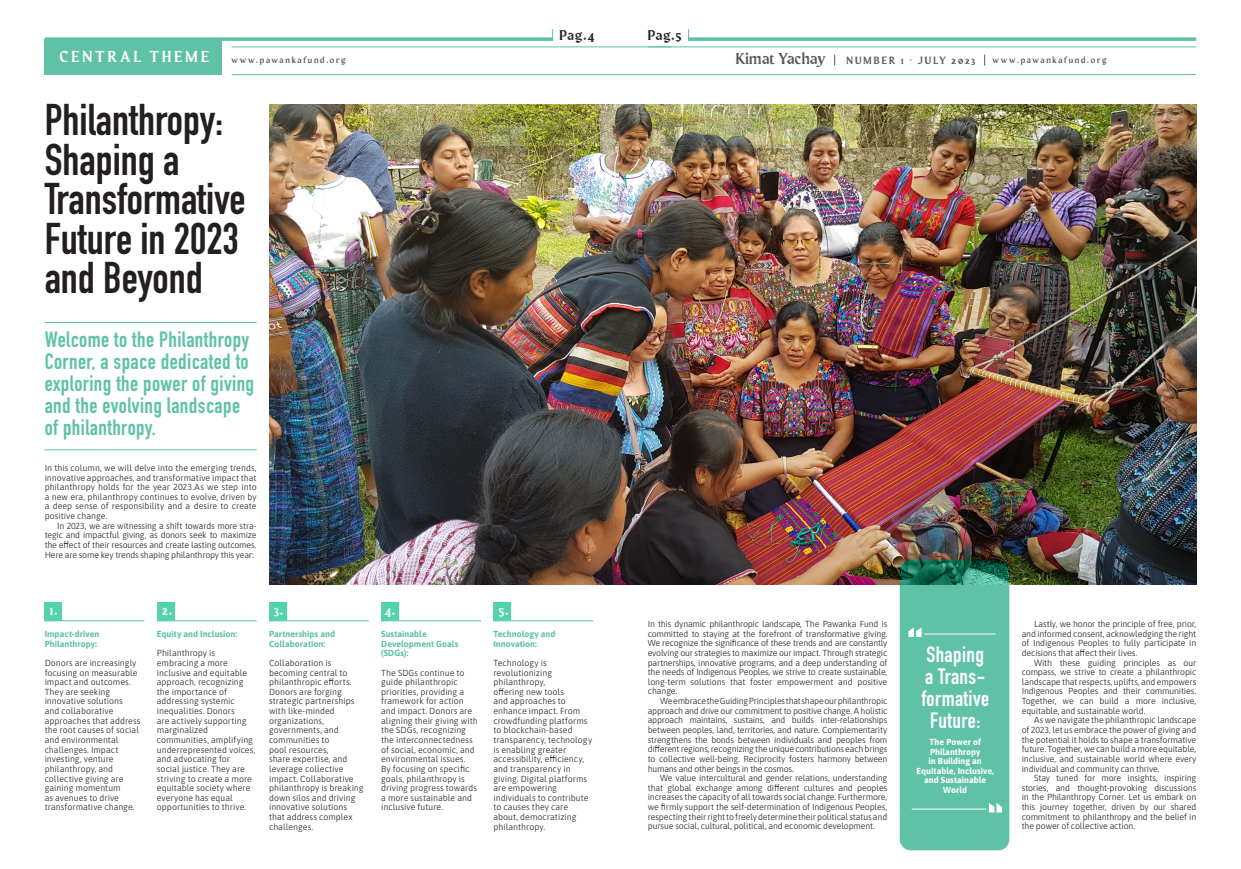
<style>
.page{position:relative;width:1241px;height:869px;background:#fff}
.page>*{position:absolute;margin:0;border:0;box-sizing:border-box;transform-origin:0 0}
.t1{font:700 54.69px "DIN Condensed";color:#fff}
.t2{font:700 43.75px/39.4px "DIN Condensed";color:#231f20}
.t3{font:700 21.88px/21.9px "DIN Condensed";letter-spacing:.02em;color:#5fc2a6}
.t4{font:700 21.88px/21.9px "DIN Condensed";letter-spacing:.02em;color:#fff;text-align:center}
.t5{font:15.84px "Maragsa Display";letter-spacing:.2em;color:#fff}
.t6{font:15.75px "Maragsa Display";letter-spacing:.025em;color:#57585a}
.t7{font:14px "Maragsa Display";color:#fff}
.t8{font:14px "Maragsa Display";letter-spacing:.06em;color:#231f20}
.t9{font:10.5px "Maragsa Display";letter-spacing:.2em;color:#57585a}
.t10{font:8.75px/9.6px "Asap";color:#231f20;text-align:justify}
.t11{font:8.75px/9.6px "Asap";letter-spacing:.005em;color:#5fc2a6}
.t12{font:8.75px/9.6px "Asap";letter-spacing:.005em;color:#fff;text-align:center}
.t13{font:8.75px "Maragsa Display";letter-spacing:.195em;color:#57585a}
</style>
<div class="page">
<div style="left:45px;top:39px;width:177px;height:36px;background:#5fc2a6"></div>
<hr style="left:45px;top:620px;width:99px;height:1px;background:#5fc2a6">
<hr style="left:157px;top:620px;width:99px;height:1px;background:#5fc2a6">
<hr style="left:269px;top:620px;width:100px;height:1px;background:#5fc2a6">
<hr style="left:381px;top:620px;width:100px;height:1px;background:#5fc2a6">
<hr style="left:493px;top:620px;width:100px;height:1px;background:#5fc2a6">
<div style="left:45px;top:602px;width:17px;height:18px;background:#52d3ac"></div>
<div style="left:157px;top:602px;width:17px;height:18px;background:#52d3ac"></div>
<div style="left:269px;top:602px;width:17px;height:18px;background:#52d3ac"></div>
<div style="left:381px;top:602px;width:18px;height:18px;background:#52d3ac"></div>
<div style="left:493px;top:602px;width:18px;height:18px;background:#52d3ac"></div>
<hr style="left:45px;top:322px;width:211px;height:1px;background:#5fc2a6">
<hr style="left:45px;top:449px;width:211px;height:1px;background:#5fc2a6">
<img style="left:269px;top:104px;width:927px;height:480px">
<div style="left:899px;top:559px;width:110px;height:291px;background:#5fc2a6;border-radius:11px"></div>
<hr style="left:924px;top:633px;width:71px;height:1px;background:#fff">
<hr style="left:911px;top:808px;width:74px;height:1px;background:#fff">
<svg style="left:45px;top:37px;width:507px;height:4px;fill:#5fc2a6"></svg>
<svg style="left:689px;top:37px;width:506px;height:4px;background:#72c9b0"></svg>
<hr style="left:231px;top:74px;width:964px;height:1px;background:#5fc2a6">
<hr style="left:231px;top:47px;width:440px;height:1px;background:#5fc2a6">
<hr style="left:647px;top:47px;width:549px;height:1px;background:#5fc2a6">
<svg style="left:552px;top:29px;width:1px;height:12px"></svg>
<svg style="left:688px;top:29px;width:1px;height:12px"></svg>
<p class="t5" style="left:60px;top:47px;width:151px">CENTRAL THEME</p>
<p class="t8" style="left:559px;top:27px;width:36px">Pag.4</p>
<p class="t8" style="left:647px;top:27px;width:35px">Pag.5</p>
<p class="t13" style="left:231px;top:55px;width:115px">www.pawankafund.org</p>
<p class="t6" style="left:735px;top:49px;width:91px">Kimat Yachay</p>
<p class="t9" style="left:846px;top:54px;width:130px">NUMBER 1 - JULY 2023</p>
<p class="t13" style="left:992px;top:55px;width:115px">www.pawankafund.org</p>
<p class="t2" style="left:45px;top:100px;width:202px">Philanthropy:<br>Shaping a<br>Transformative<br>Future in 2023 and Beyond</p>
<p class="t3" style="left:45px;top:328px;width:211px">Welcome to the Philanthropy<br>Corner, a space dedicated to exploring the power of giving and the evolving landscape of philanthropy.</p>
<p class="t10" style="left:45px;top:462px;width:213px">In this column, we will delve into the emerging trends, innovative approaches, and transformative impact that philanthropy holds for the year 2023.As we step into a new era, philanthropy continues to evolve, driven by a deep sense of responsibility and a desire to create positive change.</p>
<p class="t10" style="left:45px;top:520px;width:213px;text-indent:12px">In 2023, we are witnessing a shift towards more stra&shy;tegic and impactful giving, as donors seek to maximize the effect of their resources and create lasting outcomes.<br>Here are some key trends shaping philanthropy this year:</p>
<p class="t7" style="left:50px;top:601px;width:9px">1.</p>
<p class="t7" style="left:162px;top:601px;width:12px">2.</p>
<p class="t7" style="left:274px;top:601px;width:11px">3.</p>
<p class="t7" style="left:384px;top:601px;width:12px">4.</p>
<p class="t7" style="left:498px;top:601px;width:12px">5.</p>
<p class="t11" style="left:45px;top:628px;width:56px">Impact-driven<br>Philanthropy:</p>
<p class="t10" style="left:45px;top:657px;width:97px;text-align:left">Donors are increasingly focusing on measurable impact and outcomes.<br>They are seeking innovative solutions<br>and collaborative approaches that address the root causes of social and environmental challenges. Impact investing, venture philanthropy, and collective giving are gaining momentum<br>as avenues to drive transformative change.</p>
<p class="t11" style="left:157px;top:628px;width:82px">Equity and Inclusion:</p>
<p class="t10" style="left:157px;top:647px;width:100px;text-align:left">Philanthropy is embracing a more inclusive and equitable approach, recognizing the importance of addressing systemic inequalities. Donors<br>are actively supporting marginalized communities, amplifying underrepresented voices, and advocating for<br>social justice. They are striving to create a more equitable society where everyone has equal opportunities to thrive.</p>
<p class="t11" style="left:269px;top:628px;width:67px">Partnerships and<br>Collaboration:</p>
<p class="t10" style="left:269px;top:657px;width:96px;text-align:left">Collaboration is becoming central to philanthropic efforts.<br>Donors are forging strategic partnerships with like-minded organizations, governments, and communities to<br>pool resources,<br>share expertise, and leverage collective impact. Collaborative philanthropy is breaking down silos and driving innovative solutions that address complex challenges.</p>
<p class="t11" style="left:381px;top:628px;width:79px">Sustainable<br>Development Goals (SDGs):</p>
<p class="t10" style="left:381px;top:666px;width:98px;text-align:left">The SDGs continue to guide philanthropic priorities, providing a framework for action and impact. Donors are aligning their giving with the SDGs, recognizing the interconnectedness of social, economic, and environmental issues.<br>By focusing on specific goals, philanthropy is driving progress towards a more sustainable and inclusive future.</p>
<p class="t11" style="left:493px;top:628px;width:64px">Technology and<br>Innovation:</p>
<p class="t10" style="left:493px;top:657px;width:100px;text-align:left">Technology is revolutionizing philanthropy,<br>offering new tools<br>and approaches to enhance impact. From crowdfunding platforms to blockchain-based transparency, technology is enabling greater accessibility, efficiency, and transparency in giving. Digital platforms are empowering individuals to contribute to causes they care about, democratizing philanthropy.</p>
<p class="t10" style="left:647px;top:618px;width:241px">In this dynamic philanthropic landscape, The Pawanka Fund is committed to staying at the forefront of transformative giving.<br>We recognize the significance of these trends and are constantly evolving our strategies to maximize our impact. Through strategic partnerships, innovative programs, and a deep understanding of the needs of Indigenous Peoples, we strive to create sustainable, long-term solutions that foster empowerment and positive change.</p>
<p class="t10" style="left:647px;top:695px;width:241px;text-indent:12px">We embrace the Guiding Principles that shape our philanthropic approach and drive our commitment to positive change. A holistic approach maintains, sustains, and builds inter-relationships between peoples, land, territories, and nature. Complementarity strengthens the bonds between individuals and peoples from different regions, recognizing the unique contributions each brings to collective well-being. Reciprocity fosters harmony between humans and other beings in the cosmos.</p>
<p class="t10" style="left:647px;top:772px;width:241px;text-indent:12px">We value intercultural and gender relations, understanding that global exchange among different cultures and peoples increases the capacity of all towards social change. Furthermore, we firmly support the self-determination of Indigenous Peoples, respecting their right to freely determine their political status and pursue social, cultural, political, and economic development.</p>
<p class="t1" style="left:907px;top:610px;width:17px">“</p>
<p class="t4" style="left:921px;top:643px;width:69px">Shaping a Trans&shy;formative<br>Future:</p>
<p class="t12" style="left:916px;top:736px;width:79px">The Power of<br>Philanthropy<br>in Building an<br>Equitable, Inclusive, and Sustainable<br>World</p>
<p class="t10" style="left:1021px;top:618px;width:176px;text-indent:12px">Lastly, we honor the principle of free, prior, and informed consent, acknowledging the right of Indigenous Peoples to fully participate in decisions that affect their lives.</p>
<p class="t10" style="left:1021px;top:656px;width:176px;text-indent:12px">With these guiding principles as our compass, we strive to create a philanthropic landscape that respects, uplifts, and empowers Indigenous Peoples and their communities.<br>Together, we can build a more inclusive, equitable, and sustainable world.</p>
<p class="t10" style="left:1021px;top:714px;width:176px;text-indent:12px">As we navigate the philanthropic landscape of 2023, let us embrace the power of giving and the potential it holds to shape a transformative future. Together, we can build a more equitable, inclusive, and sustainable world where every individual and community can thrive.</p>
<p class="t10" style="left:1021px;top:772px;width:176px;text-indent:12px">Stay tuned for more insights, inspiring stories, and thought-provoking discussions in the Philanthropy Corner. Let us embark on this journey together, driven by our shared commitment to philanthropy and the belief in the power of collective action.</p>
</div>
